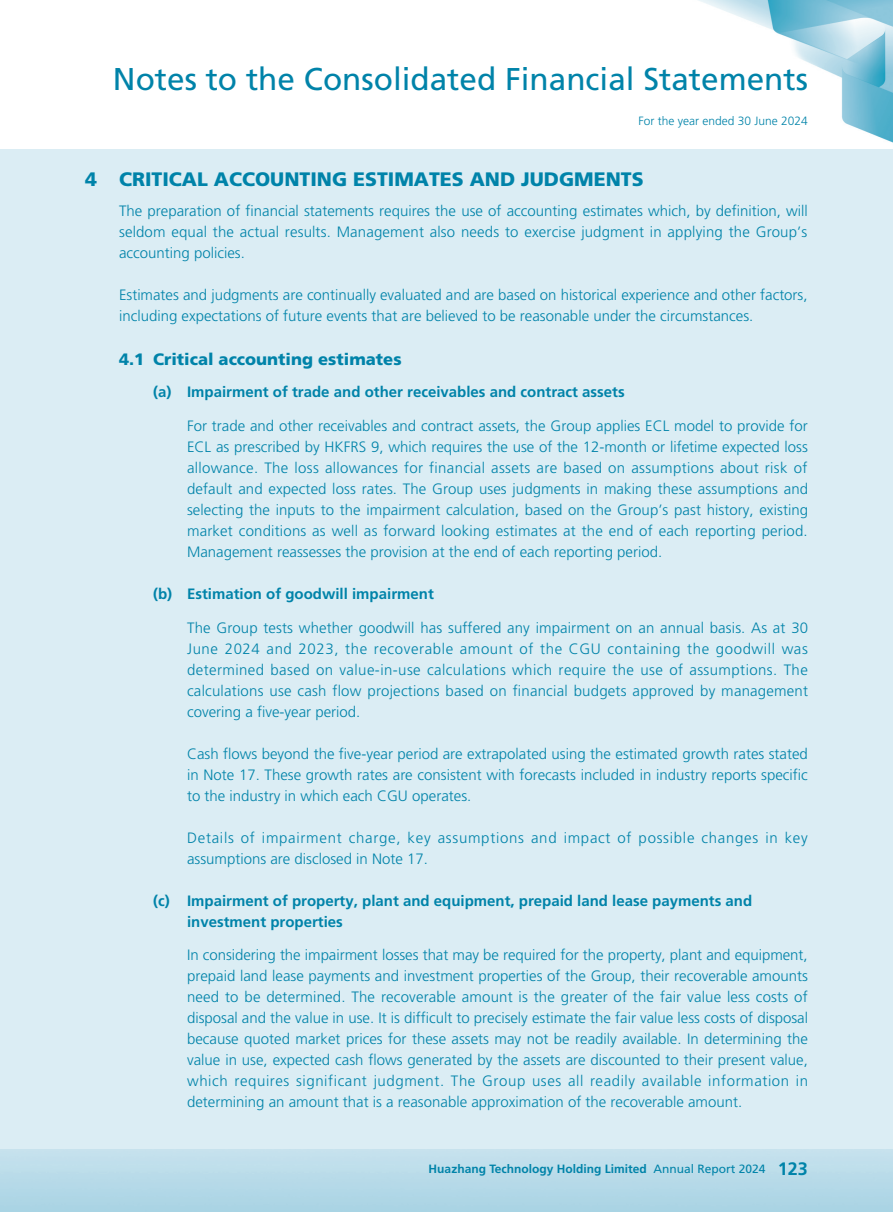
<style>
.page{position:relative;width:893px;height:1212px;background:#fff}
.page>*{position:absolute;margin:0;border:0;box-sizing:border-box;transform-origin:0 0}
.t1{font:31.5px "Frutiger LT Std";color:#0083a9}
._01_H1{font:900 19.5px "Frutiger LT Std";color:#0083a9}
._02_H2{font:900 16.5px "Frutiger LT Std";color:#0083a9}
._00_txt{font:300 15px/21px "Frutiger LT Std";color:#0083a9;text-align:justify}
._03_H3{font:700 15px/21px "Frutiger LT Std";color:#0083a9}
._00_txt-2{font:300 15px/21px "Frutiger LT Std";letter-spacing:.05em;color:#0083a9}
.t2{font:700 12px "Frutiger LT Std";color:#0083a9}
.t3{font:300 12px "Frutiger LT Std";color:#0083a9}
.s1{font-weight:400}
.s2{font-size:18px}
</style>
<div class="page">
<img style="left:0;top:0;width:893px;height:1212px">
<div style="left:0;top:149px;width:893px;height:999px;background:#dbedf4"></div>
<h1 class="t1" style="left:113px;top:60px;width:696px">Notes to the Consolidated Financial Statements</h1>
<p class="t3" style="left:638px;top:114px;width:171px">For the year ended 30 June 2024</p>
<p class="_01_H1" style="left:85px;top:168px;width:560px">4 CRITICAL ACCOUNTING ESTIMATES AND JUDGMENTS</p>
<p class="_00_txt" style="left:119px;top:201px;width:690px">The preparation of financial statements requires the use of accounting estimates which, by definition, will seldom equal the actual results. Management also needs to exercise judgment in applying the Group’s accounting policies.</p>
<p class="_00_txt" style="left:119px;top:285px;width:690px">Estimates and judgments are continually evaluated and are based on historical experience and other factors, including expectations of future events that are believed to be reasonable under the circumstances.</p>
<p class="_02_H2" style="left:119px;top:349px;width:284px">4.1 Critical accounting estimates</p>
<p class="_03_H3" style="left:153px;top:381px;width:473px">(a) Impairment of trade and other receivables and contract assets</p>
<p class="_00_txt" style="left:187px;top:415px;width:623px">For trade and other receivables and contract assets, the Group applies ECL model to provide for ECL as prescribed by HKFRS 9, which requires the use of the 12-month or lifetime expected loss allowance. The loss allowances for financial assets are based on assumptions about risk of default and expected loss rates. The Group uses judgments in making these assumptions and selecting the inputs to the impairment calculation, based on the Group’s past history, existing market conditions as well as forward looking estimates at the end of each reporting period.<br>Management reassesses the provision at the end of each reporting period.</p>
<p class="_03_H3" style="left:153px;top:583px;width:282px">(b) Estimation of goodwill impairment</p>
<p class="_00_txt" style="left:187px;top:617px;width:623px">The Group tests whether goodwill has suffered any impairment on an annual basis. As at 30<br>June 2024 and 2023, the recoverable amount of the CGU containing the goodwill was determined based on value-in-use calculations which require the use of assumptions. The calculations use cash flow projections based on financial budgets approved by management covering a five-year period.</p>
<p class="_00_txt" style="left:187px;top:743px;width:622px">Cash flows beyond the five-year period are extrapolated using the estimated growth rates stated in Note 17. These growth rates are consistent with forecasts included in industry reports specific to the industry in which each CGU operates.</p>
<p class="_00_txt-2" style="left:187px;top:827px;width:622px">Details of impairment charge, key assumptions and impact of possible changes in key assumptions are disclosed in Note 17.</p>
<p class="_03_H3" style="left:187px;top:890px;width:567px;text-indent:-34px">(c) Impairment of property, plant and equipment, prepaid land lease payments and investment properties</p>
<p class="_00_txt" style="left:187px;top:945px;width:622px">In considering the impairment losses that may be required for the property, plant and equipment, prepaid land lease payments and investment properties of the Group, their recoverable amounts need to be determined. The recoverable amount is the greater of the fair value less costs of disposal and the value in use. It is difficult to precisely estimate the fair value less costs of disposal because quoted market prices for these assets may not be readily available. In determining the value in use, expected cash flows generated by the assets are discounted to their present value, which requires significant judgment. The Group uses all readily available information in determining an amount that is a reasonable approximation of the recoverable amount.</p>
<p class="t2" style="left:429px;top:1162px;width:381px">Huazhang Technology Holding Limited <span class="s1">Annual Report 2024</span> <span class="s2">123</span></p>
</div>
